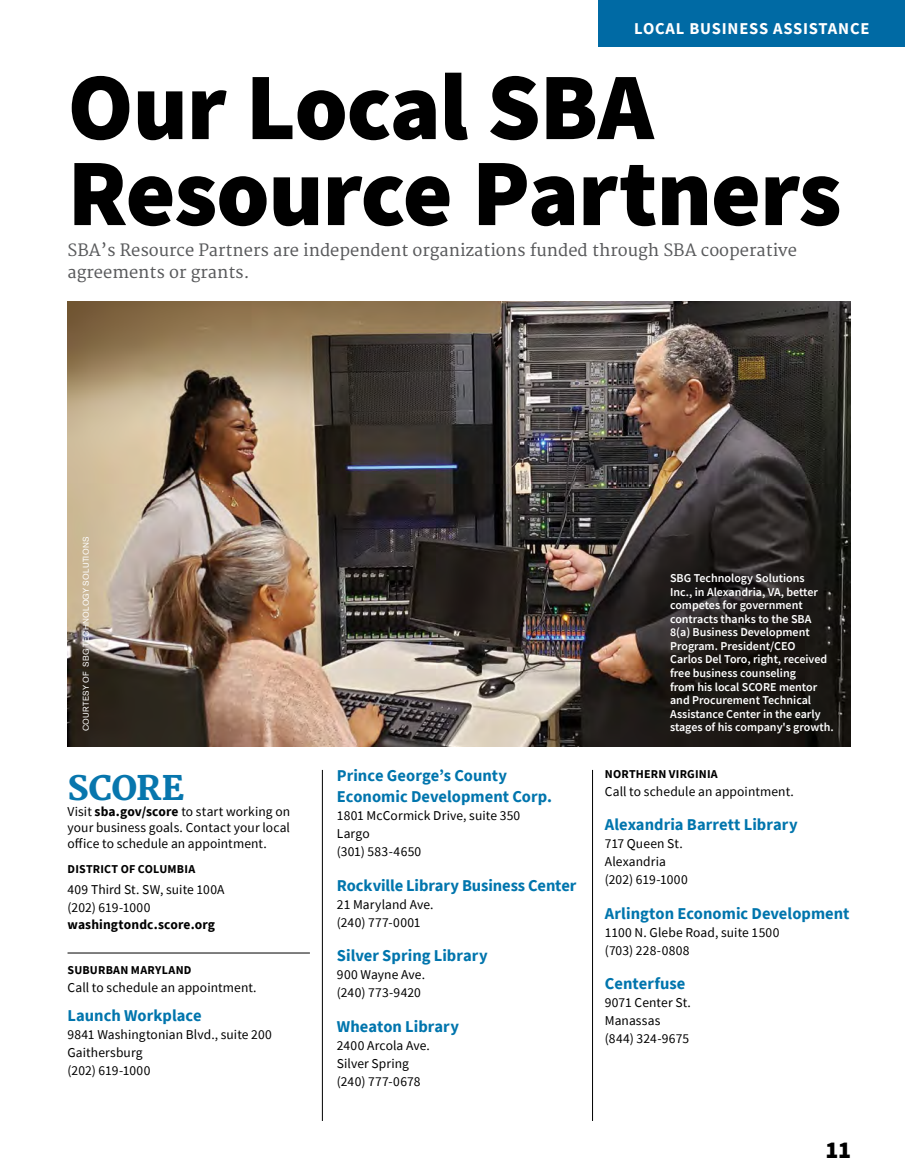
<style>
.page{position:relative;width:905px;height:1175px;background:#fff}
.page>*{position:absolute;margin:0;border:0;box-sizing:border-box;transform-origin:0 0}
.t1{font:900 95.4px/85.9px "Source Sans Pro";letter-spacing:-.015em;color:#000}
.t2{font:800 33px "Merriweather";letter-spacing:-.015em;color:#0776ad}
.t3{font:900 24px "Source Sans Pro";color:#000}
.t4{font:700 16.5px/21px "Source Sans Pro";color:#0075ad}
.t5{font:16.5px/22.5px "Merriweather";color:#58595b}
.t6{font:700 16.5px "Source Sans Pro";letter-spacing:.05em;color:#fff}
.t7{font:13.5px/18px "Source Sans Pro";letter-spacing:.005em;color:#000}
.t8{font:700 13.5px "Source Sans Pro";letter-spacing:.01em;color:#000}
.t9{font:600 12px/13.5px "Source Sans Pro";color:#fff}
.t10{font:700 12px "Source Sans Pro";letter-spacing:.015em;color:#000}
.t11{font:8.25px "Akzidenz Grotesk BE";letter-spacing:.03em;color:#fff}
.s1{font-weight:700}
</style>
<div class="page">
<div style="left:598px;top:0;width:306px;height:46px;background:#006aa4"></div>
<hr style="left:592px;top:770px;width:1px;height:351px;background:#000">
<hr style="left:322px;top:770px;width:1px;height:351px;background:#000">
<hr style="left:68px;top:952px;width:242px;height:1px;background:#000">
<img style="left:68px;top:301px;width:782px;height:445px">
<p class="t6" style="left:634px;top:17px;width:237px">LOCAL BUSINESS ASSISTANCE</p>
<h1 class="t1" style="left:68px;top:63px;width:775px">Our Local SBA<br>Resource Partners</h1>
<p class="t5" style="left:68px;top:239px;width:731px">SBA’s Resource Partners are independent organizations funded through SBA cooperative agreements or grants.</p>
<p class="t11" style="left:81px;top:731px;width:196px;rotate:-90deg">COURTESY OF SBG TECHNOLOGY SOLUTIONS</p>
<h2 class="t2" style="left:68px;top:768px;width:118px">SCORE</h2>
<p class="t7" style="left:68px;top:803px;width:224px;line-height:16.2px;text-align:justify">Visit <span class="s1">sba.gov/score</span> to start working on your business goals. Contact your local office to schedule an appointment.</p>
<p class="t10" style="left:68px;top:861px;width:129px">DISTRICT OF COLUMBIA</p>
<p class="t7" style="left:68px;top:880px;width:158px">409 Third St. SW, suite 100A (202) 619-1000</p>
<p class="t8" style="left:68px;top:915px;width:149px">washingtondc.score.org</p>
<p class="t10" style="left:68px;top:961px;width:125px">SUBURBAN MARYLAND</p>
<p class="t7" style="left:68px;top:978px;width:191px">Call to schedule an appointment.</p>
<p class="t4" style="left:68px;top:1005px;width:136px">Launch Workplace</p>
<p class="t7" style="left:68px;top:1025px;width:206px">9841 Washingtonian Blvd., suite 200<br>Gaithersburg<br>(202) 619-1000</p>
<p class="t4" style="left:337px;top:765px;width:217px">Prince George’s County<br>Economic Development Corp.</p>
<p class="t7" style="left:337px;top:806px;width:185px">1801 McCormick Drive, suite 350<br>Largo<br>(301) 583-4650</p>
<p class="t4" style="left:337px;top:874px;width:241px">Rockville Library Business Center</p>
<p class="t7" style="left:337px;top:895px;width:98px">21 Maryland Ave. (240) 777-0001</p>
<p class="t4" style="left:337px;top:945px;width:152px">Silver Spring Library</p>
<p class="t7" style="left:337px;top:965px;width:90px">900 Wayne Ave. (240) 773-9420</p>
<p class="t4" style="left:337px;top:1015px;width:124px">Wheaton Library</p>
<p class="t7" style="left:337px;top:1036px;width:94px">2400 Arcola Ave.<br>Silver Spring (240) 777-0678</p>
<p class="t9" style="left:670px;top:571px;width:165px">SBG Technology Solutions<br>Inc., in Alexandria, VA, better competes for government contracts thanks to the SBA<br>8(a) Business Development<br>Program. President/CEO<br>Carlos Del Toro, right, received free business counseling<br>from his local SCORE mentor and Procurement Technical<br>Assistance Center in the early stages of his company's growth.</p>
<p class="t10" style="left:604px;top:765px;width:114px">NORTHERN VIRGINIA</p>
<p class="t7" style="left:604px;top:782px;width:191px">Call to schedule an appointment.</p>
<p class="t4" style="left:604px;top:814px;width:194px">Alexandria Barrett Library</p>
<p class="t7" style="left:604px;top:834px;width:84px">717 Queen St.<br>Alexandria (202) 619-1000</p>
<p class="t4" style="left:604px;top:902px;width:246px">Arlington Economic Development</p>
<p class="t7" style="left:604px;top:923px;width:176px">1100 N. Glebe Road, suite 1500 (703) 228-0808</p>
<p class="t4" style="left:604px;top:973px;width:82px">Centerfuse</p>
<p class="t7" style="left:604px;top:993px;width:87px">9071 Center St.<br>Manassas (844) 324-9675</p>
<h3 class="t3" style="left:825px;top:1133px;width:27px">11</h3>
</div>
